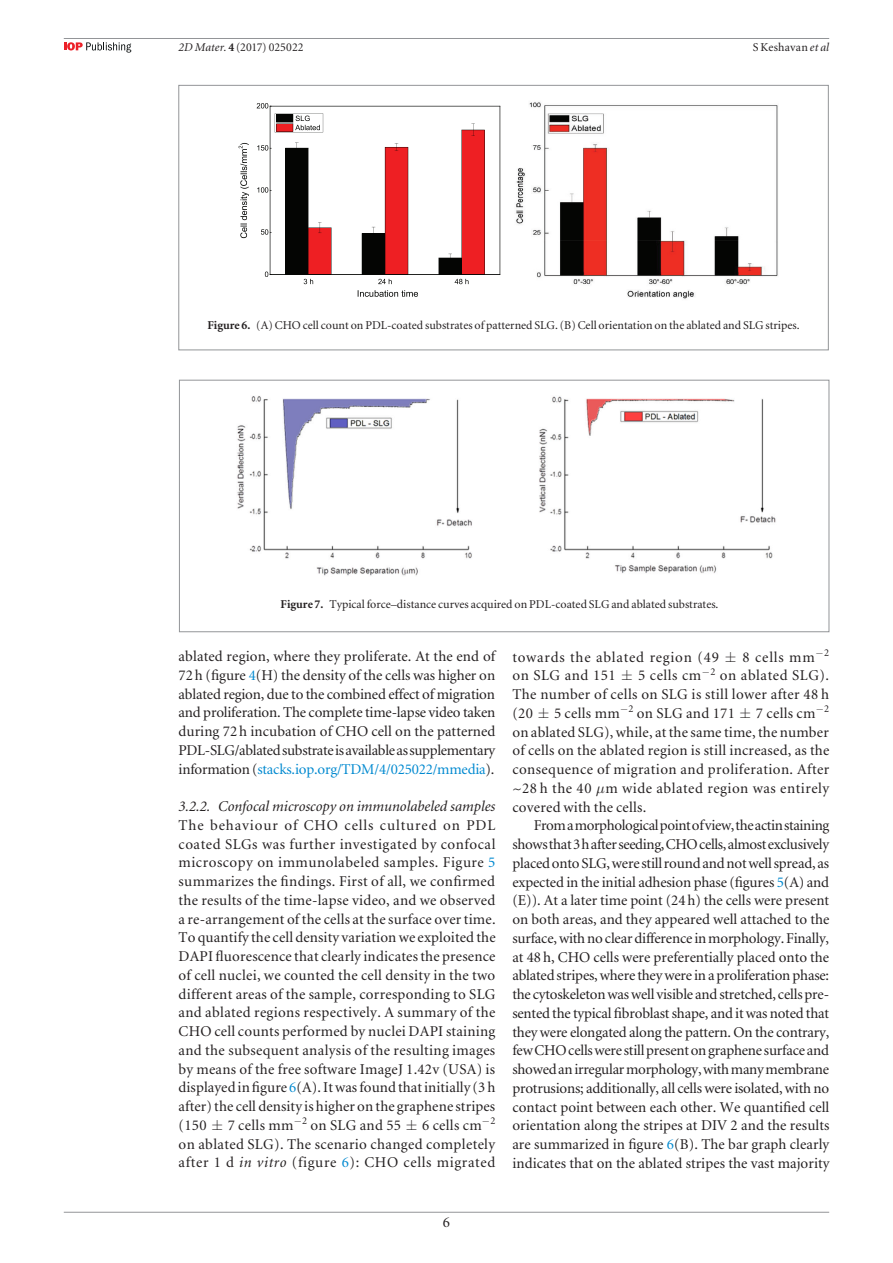
<style>
.page{position:relative;width:893px;height:1263px;background:#fff}
.page>*{position:absolute;margin:0;border:0;box-sizing:border-box;transform-origin:0 0}
.t1{font:15px/18.8px "Minion LT";letter-spacing:.02em;color:#231f20;text-align:justify}
.t2{font:italic 15px "Minion LT";color:#231f20}
.t3{font:15px "Minion LT";letter-spacing:.05em;color:#231f20}
.t4{font:12px "Minion LT";color:#231f20}
.s1{font-style:italic}
.s2{font-weight:700}
.s3{font-family:"STIX General"}
.s4{color:#0089d0}
</style>
<div class="page">
<hr style="left:64px;top:1212px;width:765px;height:1px;background:#939598">
<hr style="left:64px;top:38px;width:765px;height:1px;background:#939598">
<svg style="left:64px;top:42px;width:67px;height:11px"></svg>
<svg style="left:239px;top:143px;width:10px;height:95px"></svg>
<svg style="left:358px;top:290px;width:60px;height:7px"></svg>
<svg style="left:257px;top:103px;width:244px;height:181px"></svg>
<img style="left:516px;top:102px;width:262px;height:197px">
<div style="left:179px;top:85px;width:649px;height:265px;border:1px solid #939598"></div>
<img style="left:237px;top:396px;width:539px;height:180px">
<div style="left:179px;top:380px;width:650px;height:252px;border:1px solid #939598"></div>
<p class="t4" style="left:179px;top:41px;width:127px"><span class="s1">2D Mater.</span> <span class="s2">4</span> (2017) 025022</p>
<p class="t4" style="left:753px;top:41px;width:78px">S Keshavan <span class="s1">et al</span></p>
<p class="t4" style="left:208px;top:319px;width:594px"><span class="s2">Figure 6.</span> (A) CHO cell count on PDL-coated substrates of patterned SLG. (B) Cell orientation on the ablated and SLG stripes.</p>
<p class="t4" style="left:281px;top:598px;width:439px"><span class="s2">Figure 7.</span> Typical force<span class="s3">–</span>distance curves acquired on PDL-coated SLG and ablated substrates.</p>
<p class="t1" style="left:179px;top:647px;width:318px">ablated region, where they proliferate. At the end of 72h (figure <span class="s4">4</span>(H) the density of the cells was higher on ablated region, due to the combined effect of migration and proliferation. The complete time-lapse video taken during 72h incubation of CHO cell on the patterned PDL-SLG/ablated substrate is available as supplementary information (<span class="s4">stacks.iop.org/TDM/4/025022/mmedia</span>).</p>
<p class="t2" style="left:179px;top:799px;width:318px">3.2.2. Confocal microscopy on immunolabeled samples</p>
<p class="t1" style="left:179px;top:816px;width:319px">The behaviour of CHO cells cultured on PDL coated SLGs was further investigated by confocal microscopy on immunolabeled samples. Figure <span class="s4">5 </span>summarizes the findings. First of all, we confirmed the results of the time-lapse video, and we observed a re-arrangement of the cells at the surface over time.<br>To quantify the cell density variation we exploited the DAPI fluorescence that clearly indicates the presence of cell nuclei, we counted the cell density in the two different areas of the sample, corresponding to SLG and ablated regions respectively. A summary of the CHO cell counts performed by nuclei DAPI staining and the subsequent analysis of the resulting images by means of the free software ImageJ 1.42v (USA) is displayed in figure <span class="s4">6</span>(A). It was found that initially (3 h after) the cell density is higher on the graphene stripes (150</p>
<p class="t1" style="left:179px;top:1116px;width:318px;text-indent:243px">6 cells cm−<sup>2 </sup>on ablated SLG). The scenario changed completely after 1 d <span class="s1">in vitro</span> (figure <span class="s4">6</span>): CHO cells migrated</p>
<p class="t1" style="left:228px;top:1116px;width:175px">7 cells mm−<sup>2</sup> on SLG and 55</p>
<p class="t3" style="left:512px;top:649px;width:208px">towards the ablated region (49</p>
<p class="t1" style="left:742px;top:648px;width:88px">8 cells mm−<sup>2</sup></p>
<p class="t1" style="left:512px;top:667px;width:105px">on SLG and 151</p>
<p class="t1" style="left:512px;top:667px;width:318px;text-indent:126px">5 cells cm−<sup>2</sup> on ablated SLG).<br>The number of cells on SLG is still lower after 48 h (20</p>
<p class="t1" style="left:512px;top:704px;width:319px;text-indent:243px">7 cells cm−<sup>2 </sup>on ablated SLG), while, at the same time, the number of cells on the ablated region is still increased, as the consequence of migration and proliferation. After ~28 h the 40 m wide ablated region was entirely covered with the cells.</p>
<p class="t1" style="left:512px;top:817px;width:319px;text-indent:21px">From a morphological point of view, the actin staining shows that 3h after seeding, CHO cells, almost exclusively placed onto SLG, were still round and not well spread, as expected in the initial adhesion phase (figures <span class="s4">5</span>(A) and (E)). At a later time point (24h) the cells were present on both areas, and they appeared well attached to the surface, with no clear difference in morphology. Finally, at 48h, CHO cells were preferentially placed onto the ablated stripes, where they were in a proliferation phase: the cytoskeleton was well visible and stretched, cells pre&shy;sented the typical fibroblast shape, and it was noted that they were elongated along the pattern. On the contrary, few CHO cells were still present on graphene surface and showed an irregular morphology, with many membrane protrusions; additionally, all cells were isolated, with no contact point between each other. We quantified cell orientation along the stripes at DIV 2 and the results are summarized in figure <span class="s4">6</span>(B). The bar graph clearly indicates that on the ablated stripes the vast majority</p>
<p class="t1" style="left:554px;top:704px;width:182px">5 cells mm−<sup>2</sup> on SLG and 171</p>
<p class="t1" style="left:443px;top:1214px;width:9px">6</p>
</div>
